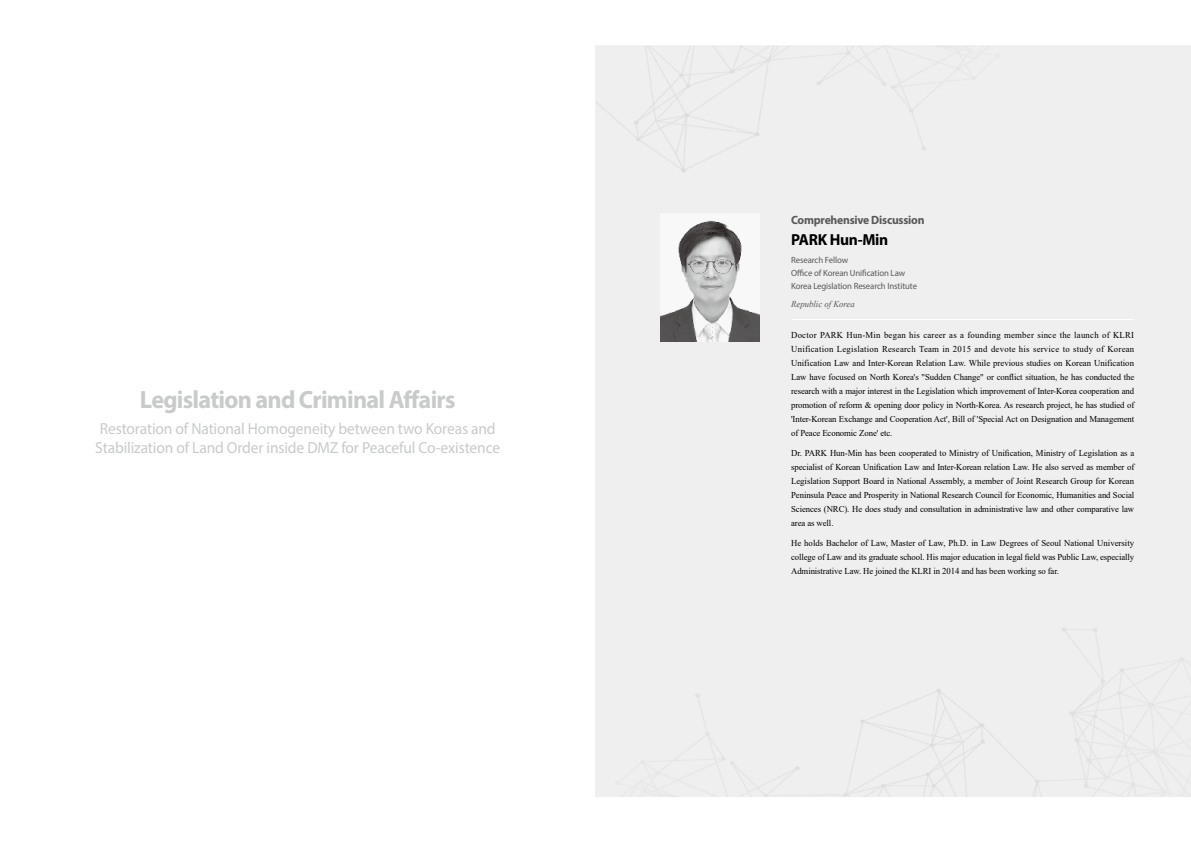
<style>
.page{position:relative;width:1191px;height:842px;background:#fff}
.page>*{position:absolute;margin:0;border:0;box-sizing:border-box;transform-origin:0 0}
.t1{font:700 25px "Myriad Pro";letter-spacing:-.03em;color:#c9caca}
.t2{font:16px/19px "Myriad Pro";letter-spacing:-.01em;color:#c9caca}
.t3{font:700 16px "Myriad Pro";letter-spacing:-.02em;color:#000}
.t4{font:700 12px "Myriad Pro";letter-spacing:-.02em;color:#595757}
.t5{font:9px/14px "Times New Roman";letter-spacing:-.01em;color:#000;text-align:justify}
.t6{font:9px/13px "Myriad Pro";letter-spacing:-.01em;color:#595757}
.t7{font:italic 9px "Times New Roman";color:#595757}
</style>
<div class="page">
<div style="left:595px;top:45px;width:596px;height:752px;background:#efefef"></div>
<img style="left:660px;top:214px;width:100px;height:127px">
<hr style="left:791px;top:319px;width:343px;height:1px;background:#fff">
<h1 class="t1" style="left:140px;top:383px;width:317px">Legislation and Criminal Affairs</h1>
<h2 class="t2" style="left:95px;top:418px;width:406px">Restoration of National Homogeneity between two Koreas and<br>Stabilization of Land Order inside DMZ for Peaceful Co-existence</h2>
<h3 class="t4" style="left:791px;top:212px;width:135px">Comprehensive Discussion</h3>
<h2 class="t3" style="left:791px;top:229px;width:99px">PARK Hun-Min</h2>
<p class="t6" style="left:791px;top:254px;width:127px">Research Fellow<br>Office of Korean Unification Law<br>Korea Legislation Research Institute</p>
<p class="t7" style="left:791px;top:297px;width:65px">Republic of Korea</p>
<p class="t5" style="left:791px;top:328px;width:345px">Doctor PARK Hun-Min began his career as a founding member since the launch of KLRI Unification Legislation Research Team in 2015 and devote his service to study of Korean Unification Law and Inter-Korean Relation Law. While previous studies on Korean Unification Law have focused on North Korea's "Sudden Change" or conflict situation, he has conducted the research with a major interest in the Legislation which improvement of Inter-Korea cooperation and promotion of reform &amp; opening door policy in North-Korea. As research project, he has studied of 'Inter-Korean Exchange and Cooperation Act', Bill of 'Special Act on Designation and Management of Peace Economic Zone' etc.</p>
<p class="t5" style="left:791px;top:446px;width:345px">Dr. PARK Hun-Min has been cooperated to Ministry of Unification, Ministry of Legislation as a specialist of Korean Unification Law and Inter-Korean relation Law. He also served as member of Legislation Support Board in National Assembly, a member of Joint Research Group for Korean Peninsula Peace and Prosperity in National Research Council for Economic, Humanities and Social Sciences (NRC). He does study and consultation in administrative law and other comparative law area as well.</p>
<p class="t5" style="left:791px;top:535px;width:344px">He holds Bachelor of Law, Master of Law, Ph.D. in Law Degrees of Seoul National University college of Law and its graduate school. His major education in legal field was Public Law, especially Administrative Law. He joined the KLRI in 2014 and has been working so far.</p>
</div>
